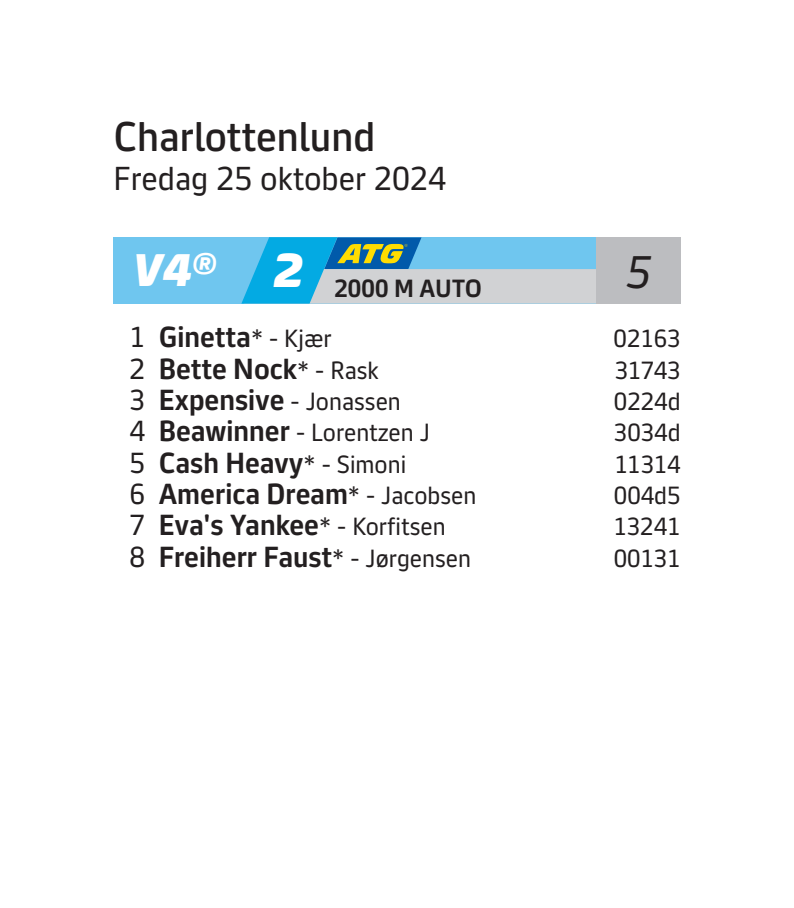
<style>
.page{position:relative;width:794px;height:908px;background:#fff}
.page>*{position:absolute;margin:0;border:0;box-sizing:border-box;transform-origin:0 0}
.t1{font:46px "ATG Rubrik";color:#fff}
.t2{font:44px "ATG Rubrik";color:#fff}
.t3{font:italic 44px "ATG Text";color:#231f20}
.t4{font:500 40px "ATG Text";color:#231f20}
.t5{font:32px "ATG Text";color:#231f20}
.HorseAndRider{font:700 28px "ATG Text";color:#231f20}
.S_REKORD{font:28px "ATG Text";color:#231f20}
.S_REKORD-2{font:24px "ATG Text";color:#231f20}
.HorseAndRider-2{font:24px "ATG Text";letter-spacing:-.005em;color:#231f20}
.t6{font:700 24px "ATG Text";color:#231f20}
.s1{font-weight:400;font-size:24px}
.s2{font-weight:700;font-size:28px}
</style>
<div class="page">
<div style="left:595px;top:237px;width:85px;height:66px;background:#bcbdc0"></div>
<svg style="left:113px;top:237px;width:483px;height:66px;background:#79bfdb"></svg>
<p class="t4" style="left:113px;top:113px;width:263px">Charlottenlund</p>
<p class="t5" style="left:113px;top:159px;width:334px">Fredag 25 oktober 2024</p>
<p class="t2" style="left:134px;top:244px;width:83px">V4®</p>
<p class="t1" style="left:274px;top:243px;width:30px">2</p>
<p class="t6" style="left:334px;top:274px;width:149px">2000 M AUTO</p>
<p class="t3" style="left:626px;top:246px;width:26px">5</p>
<p class="S_REKORD" style="left:129px;top:320px;width:17px">1</p>
<p class="HorseAndRider" style="left:159px;top:320px;width:175px">Ginetta<span class="s1">* - Kjær</span></p>
<p class="S_REKORD-2" style="left:613px;top:324px;width:68px">02163</p>
<p class="S_REKORD" style="left:129px;top:352px;width:17px">2</p>
<p class="HorseAndRider" style="left:159px;top:351px;width:222px">Bette Nock<span class="s1">* - Rask</span></p>
<p class="S_REKORD-2" style="left:614px;top:356px;width:67px">31743</p>
<p class="S_REKORD" style="left:129px;top:383px;width:17px">3</p>
<p class="HorseAndRider" style="left:159px;top:383px;width:244px">Expensive <span class="s1">- Jonassen</span></p>
<p class="S_REKORD-2" style="left:614px;top:387px;width:68px">0224d</p>
<p class="S_REKORD" style="left:129px;top:414px;width:17px">4</p>
<p class="HorseAndRider-2" style="left:159px;top:418px;width:273px"><span class="s2">Beawinner</span> - Lorentzen J</p>
<p class="S_REKORD-2" style="left:614px;top:418px;width:68px">3034d</p>
<p class="S_REKORD" style="left:129px;top:446px;width:17px">5</p>
<p class="HorseAndRider" style="left:159px;top:445px;width:249px">Cash Heavy<span class="s1">* - Simoni</span></p>
<p class="S_REKORD-2" style="left:614px;top:449px;width:68px">11314</p>
<p class="S_REKORD" style="left:129px;top:477px;width:17px">6</p>
<p class="HorseAndRider" style="left:159px;top:477px;width:319px">America Dream<span class="s1">* - Jacobsen</span></p>
<p class="S_REKORD-2" style="left:614px;top:481px;width:68px">004d5</p>
<p class="S_REKORD" style="left:129px;top:508px;width:17px">7</p>
<p class="HorseAndRider" style="left:159px;top:508px;width:288px">Eva's Yankee<span class="s1">* - Korfitsen</span></p>
<p class="S_REKORD-2" style="left:613px;top:512px;width:69px">13241</p>
<p class="S_REKORD" style="left:129px;top:540px;width:17px">8</p>
<p class="HorseAndRider" style="left:159px;top:539px;width:314px">Freiherr Faust<span class="s1">* - Jørgensen</span></p>
<p class="S_REKORD-2" style="left:614px;top:543px;width:68px">00131</p>
</div>
